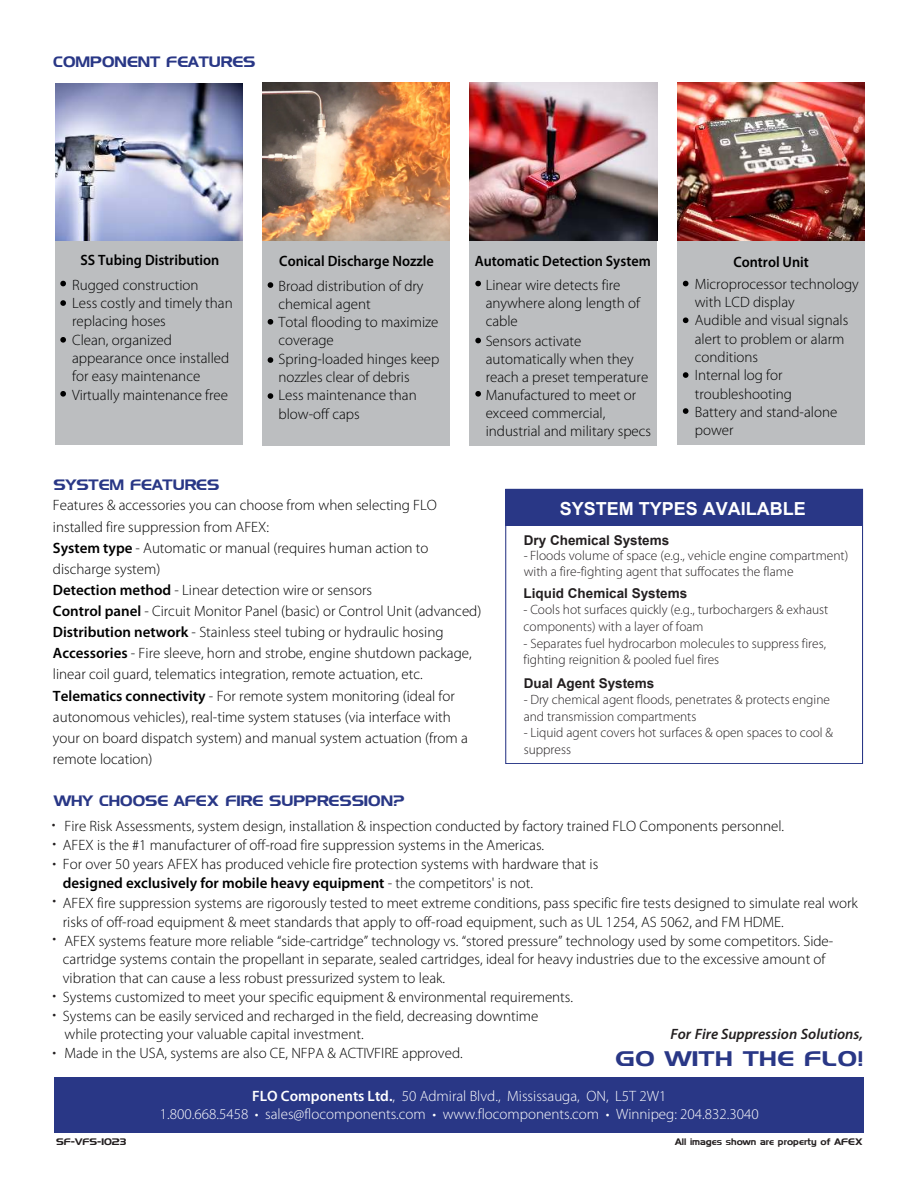
<style>
.page{position:relative;width:918px;height:1188px;background:#fff}
.page>*{position:absolute;margin:0;border:0;box-sizing:border-box;transform-origin:0 0}
.t1{font:21px "Denmark";letter-spacing:.025em;color:#293786;scale:1.1 1}
.t2{font:700 18px "Arial";color:#fff}
.t3{font:300 15px/18.3px "Myriad Pro";color:#000}
.t4{font:300 15px/18px "Myriad Pro";color:#fff;text-align:center}
.t5{font:600 15px "Myriad Pro";color:#000;scale:.95 1}
.t6{font:15px "Denmark";color:#293786}
.t7{font:italic 600 15px "Myriad Pro";color:#231f20}
.t8{font:300 15px/19.5px "Myriad Pro";color:#231f20}
.t9{font:300 13.5px/16.6px "Myriad Pro";color:#231f20}
.t10{font:700 13.5px "Arial";color:#231f20}
.t11{font:9.45px "Denmark";color:#231f20}
.s1{font-weight:600}
.s2{font-style:inherit}
</style>
<div class="page">
<div style="left:677px;top:219px;width:187px;height:226px;background:#bcbec0"></div>
<div style="left:263px;top:236px;width:187px;height:209px;background:#bcbec0"></div>
<div style="left:470px;top:236px;width:187px;height:209px;background:#bcbec0"></div>
<div style="left:55px;top:234px;width:188px;height:211px;background:#bcbec0"></div>
<div style="left:54px;top:1078px;width:810px;height:55px;background:#293786"></div>
<img style="left:55px;top:83px;width:188px;height:157px">
<img style="left:263px;top:83px;width:187px;height:157px">
<img style="left:470px;top:83px;width:187px;height:157px">
<img style="left:677px;top:83px;width:187px;height:157px">
<svg style="left:60px;top:281px;width:6px;height:5px"></svg>
<svg style="left:60px;top:300px;width:6px;height:6px"></svg>
<svg style="left:60px;top:337px;width:6px;height:6px"></svg>
<svg style="left:60px;top:391px;width:6px;height:6px"></svg>
<svg style="left:268px;top:282px;width:5px;height:6px"></svg>
<svg style="left:268px;top:319px;width:5px;height:6px"></svg>
<svg style="left:268px;top:357px;width:5px;height:6px"></svg>
<svg style="left:268px;top:393px;width:5px;height:6px"></svg>
<svg style="left:475px;top:281px;width:6px;height:5px"></svg>
<svg style="left:475px;top:338px;width:6px;height:5px"></svg>
<svg style="left:475px;top:391px;width:6px;height:6px"></svg>
<svg style="left:683px;top:281px;width:5px;height:5px"></svg>
<svg style="left:683px;top:317px;width:5px;height:6px"></svg>
<svg style="left:683px;top:408px;width:5px;height:6px"></svg>
<svg style="left:683px;top:372px;width:5px;height:6px"></svg>
<div style="left:506px;top:489px;width:357px;height:37px;background:#293786"></div>
<p class="t6" style="left:53px;top:53px;width:204px">COMPONENT FEATURES</p>
<p class="t5" style="left:80px;top:250px;width:148px">SS Tubing Distribution</p>
<p class="t5" style="left:279px;top:252px;width:164px">Conical Discharge Nozzle</p>
<p class="t5" style="left:475px;top:252px;width:187px">Automatic Detection System</p>
<p class="t5" style="left:733px;top:252px;width:81px">Control Unit</p>
<p class="t3" style="left:72px;top:276px;width:162px">Rugged construction<br>Less costly and timely than replacing hoses<br>Clean, organized appearance once installed for easy maintenance<br>Virtually maintenance free</p>
<p class="t3" style="left:279px;top:277px;width:162px">Broad distribution of dry chemical agent<br>Total flooding to maximize coverage<br>Spring-loaded hinges keep nozzles clear of debris<br>Less maintenance than blow-off caps</p>
<p class="t3" style="left:486px;top:276px;width:156px">Linear wire detects fire anywhere along length of cable</p>
<p class="t3" style="left:486px;top:332px;width:167px">Sensors activate automatically when they reach a preset temperature<br>Manufactured to meet or exceed commercial, industrial and military specs</p>
<p class="t3" style="left:695px;top:275px;width:165px">Microprocessor technology with LCD display<br>Audible and visual signals alert to problem or alarm conditions<br>Internal log for troubleshooting<br>Battery and stand-alone power</p>
<p class="t6" style="left:54px;top:475px;width:167px">SYSTEM FEATURES</p>
<p class="t3" style="left:53px;top:495px;width:430px;line-height:21.1px">Features &amp; accessories you can choose from when selecting FLO installed fire suppression from AFEX:<br><span class="s1">System type</span> - Automatic or manual (requires human action to discharge system)<br><span class="s1">Detection method</span> - Linear detection wire or sensors<br><span class="s1">Control panel</span> - Circuit Monitor Panel (basic) or Control Unit (advanced)<br><span class="s1">Distribution network</span> - Stainless steel tubing or hydraulic hosing <span class="s1">Accessories</span> - Fire sleeve, horn and strobe, engine shutdown package, linear coil guard, telematics integration, remote actuation, etc.<br><span class="s1">Telematics connectivity</span> - For remote system monitoring (ideal for autonomous vehicles), real-time system statuses (via interface with your on board dispatch system) and manual system actuation (from a remote location)</p>
<p class="t6" style="left:54px;top:791px;width:352px">WHY CHOOSE AFEX FIRE SUPPRESSION?</p>
<p class="t2" style="left:560px;top:496px;width:248px">SYSTEM TYPES <span class="s2">AVAILABLE</span></p>
<p class="t10" style="left:524px;top:531px;width:147px">Dry Chemical Systems</p>
<p class="t9" style="left:524px;top:548px;width:326px;line-height:15.5px">- Floods volume of space (e.g., vehicle engine compartment) with a fire-fighting agent that suffocates the flame</p>
<p class="t10" style="left:524px;top:584px;width:165px">Liquid Chemical Systems</p>
<p class="t9" style="left:524px;top:602px;width:306px">- Cools hot surfaces quickly (e.g., turbochargers &amp; exhaust components) with a layer of foam</p>
<p class="t9" style="left:524px;top:635px;width:304px">- Separates fuel hydrocarbon molecules to suppress fires, fighting reignition &amp; pooled fuel fires</p>
<p class="t10" style="left:524px;top:674px;width:132px">Dual Agent Systems</p>
<p class="t9" style="left:524px;top:692px;width:308px">- Dry chemical agent floods, penetrates &amp; protects engine and transmission compartments</p>
<p class="t9" style="left:524px;top:725px;width:311px">- Liquid agent covers hot surfaces &amp; open spaces to cool &amp; suppress</p>
<p class="t3" style="left:63px;top:817px;width:723px;line-height:18.8px">Fire Risk Assessments, system design, installation &amp; inspection conducted by factory trained FLO Components personnel.<br>AFEX is the #1 manufacturer of off-road fire suppression systems in the Americas.<br>For over 50 years AFEX has produced vehicle fire protection systems with hardware that is<br><span class="s1">designed exclusively for mobile heavy equipment</span> - the competitors' is not.</p>
<p class="t3" style="left:63px;top:894px;width:797px;line-height:18.8px">AFEX fire suppression systems are rigorously tested to meet extreme conditions, pass specific fire tests designed to simulate real work risks of off-road equipment &amp; meet standards that apply to off-road equipment, such as UL 1254, AS 5062, and FM HDME.<br>AFEX systems feature more reliable “side-cartridge” technology vs. “stored pressure” technology used by some competitors. Side&shy;cartridge systems contain the propellant in separate, sealed cartridges, ideal for heavy industries due to the excessive amount of vibration that can cause a less robust pressurized system to leak.<br>Systems customized to meet your specific equipment &amp; environmental requirements.<br>Systems can be easily serviced and recharged in the field, decreasing downtime<br>while protecting your valuable capital investment.<br>Made in the USA, systems are also CE, NFPA &amp; ACTIVFIRE approved.</p>
<p class="t8" style="left:52px;top:814px;width:5px">•</p>
<p class="t8" style="left:52px;top:834px;width:5px">• •</p>
<p class="t8" style="left:52px;top:891px;width:5px">•</p>
<p class="t8" style="left:52px;top:928px;width:5px">•</p>
<p class="t8" style="left:52px;top:985px;width:5px">•</p>
<p class="t8" style="left:52px;top:1005px;width:5px">•</p>
<p class="t7" style="left:670px;top:1024px;width:194px">For Fire Suppression Solutions,</p>
<h1 class="t1" style="left:615px;top:1046px;width:227px">GO WITH THE FLO!</h1>
<p class="t8" style="left:52px;top:1042px;width:5px">•</p>
<p class="t4" style="left:160px;top:1087px;width:600px"><span class="s1">FLO Components Ltd.</span>, 50 Admiral Blvd., Mississauga, ON, L5T 2W1<br>1.800.668.5458 • sales@flocomponents.com • www.flocomponents.com • Winnipeg: 204.832.3040</p>
<p class="t11" style="left:56px;top:1136px;width:72px">SF-VFS-1023</p>
<p class="t11" style="left:675px;top:1136px;width:189px">All images shown are property of AFEX</p>
</div>
